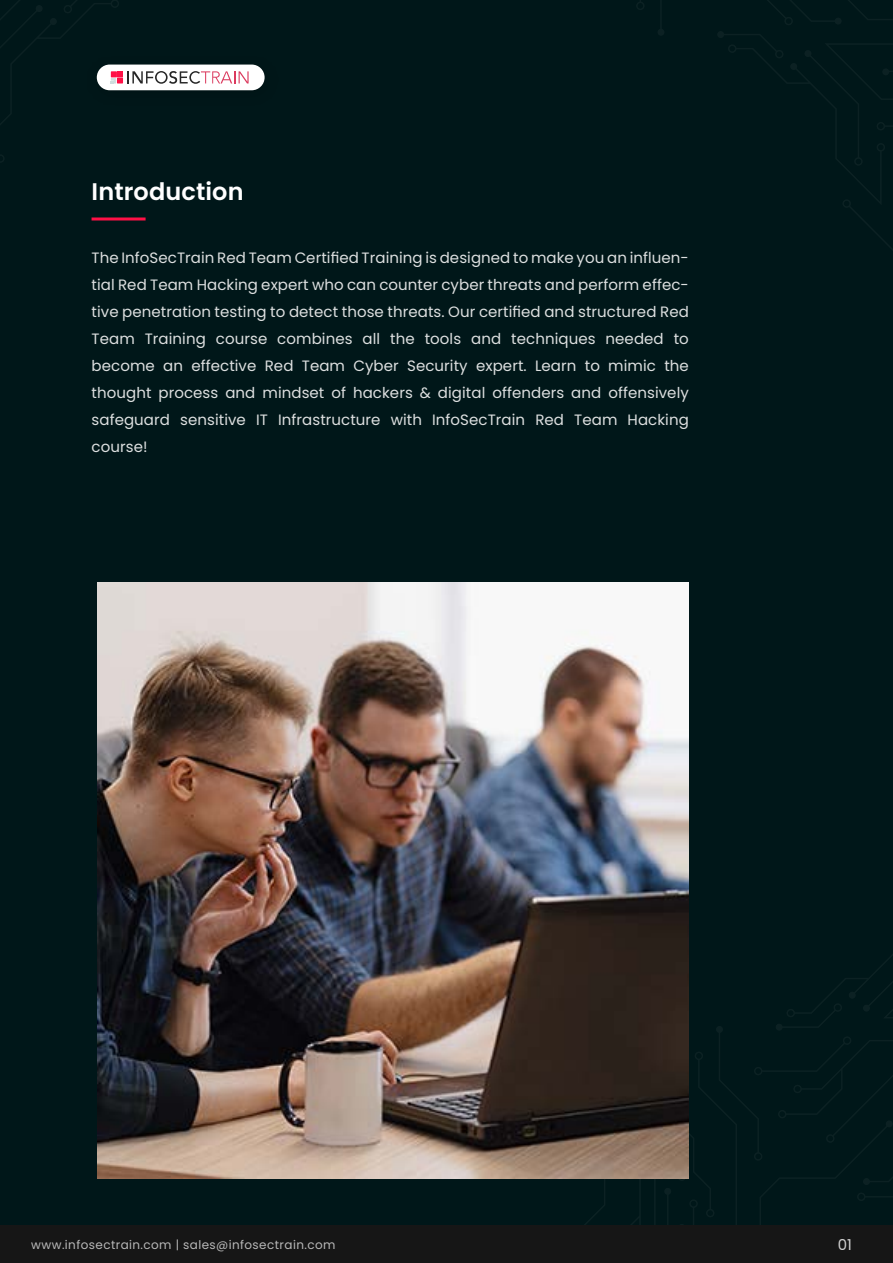
<style>
.page{position:relative;width:893px;height:1263px;background:#fff}
.page>*{position:absolute;margin:0;border:0;box-sizing:border-box;transform-origin:0 0}
.t1{font:600 24px "Poppins";letter-spacing:.005em;color:#fff}
.t2{font:15px/27px "Poppins";letter-spacing:.005em;color:#fff;text-align:justify}
.t3{font:12px "Poppins";letter-spacing:.035em;color:#fff}
</style>
<div class="page">
<div style="left:0;top:0;width:892px;height:1263px;background:#001719"></div>
<svg style="left:637px;top:1px;width:255px;height:248px"></svg>
<svg style="left:552px;top:856px;width:340px;height:370px"></svg>
<div style="left:0;top:1226px;width:892px;height:37px;background:#161616"></div>
<div style="left:97px;top:65px;width:167px;height:25px;background:#fff;border-radius:13px"></div>
<svg style="left:0;top:1px;width:248px;height:220px"></svg>
<hr style="left:92px;top:218px;width:54px;height:2px;background:#ff1046">
<img style="left:98px;top:582px;width:590px;height:597px">
<h1 class="t1" style="left:92px;top:178px;width:153px">Introduction</h1>
<p class="t2" style="left:92px;top:245px;width:599px">The InfoSecTrain Red Team Certified Training is designed to make you an influen&shy;tial Red Team Hacking expert who can counter cyber threats and perform effec&shy;tive penetration testing to detect those threats. Our certified and structured Red Team Training course combines all the tools and techniques needed to become an effective Red Team Cyber Security expert. Learn to mimic the thought process and mindset of hackers &amp; digital offenders and offensively safeguard sensitive IT Infrastructure with InfoSecTrain Red Team Hacking course!</p>
<p class="t3" style="left:31px;top:1238px;width:305px">www.infosectrain.com | sales@infosectrain.com</p>
<p class="t2" style="left:837px;top:1231px;width:16px">01</p>
</div>
